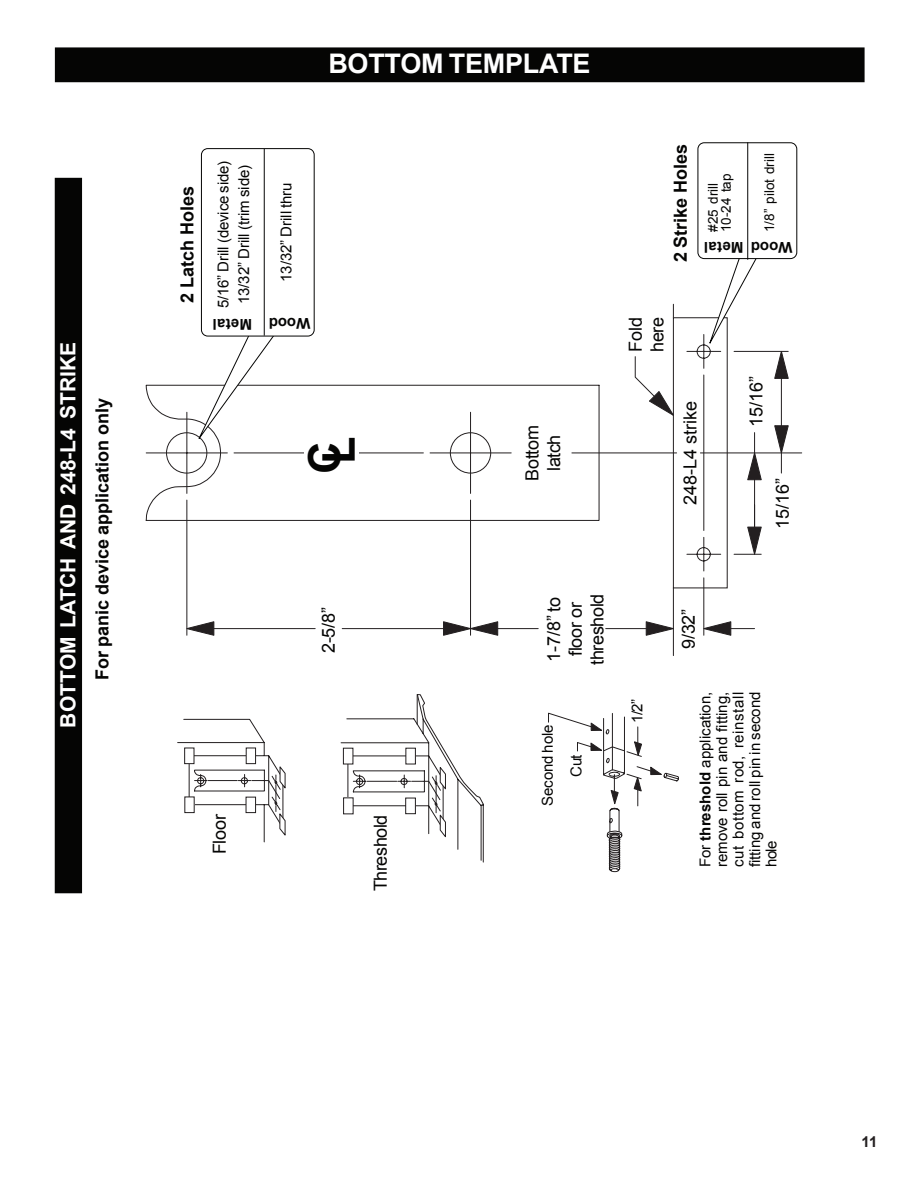
<style>
.page{position:relative;width:918px;height:1188px;background:#fff}
.page>*{position:absolute;margin:0;border:0;box-sizing:border-box;transform-origin:0 0}
.t1{font:700 45px "Arial";color:#050504}
.t2{font:700 27px "Arial";letter-spacing:-.01em;color:#fff}
.t3{font:700 21px "Arial";letter-spacing:.005em;color:#fff}
.t4{font:18px/21.6px "Arial";letter-spacing:-.01em;color:#050504;text-align:center}
.t5{font:700 18px "Arial";color:#050504}
.t6{font:15px/16.5px "Arial";color:#050504;text-align:justify}
.t7{font:700 15px "Arial";letter-spacing:.015em;color:#050504}
.t8{font:700 15px "Arial";color:#231f20}
.t9{font:13.5px/12.8px "Arial";color:#050504}
.s1{font-weight:700}
</style>
<div class="page">
<svg style="left:146px;top:334px;width:656px;height:322px"></svg>
<svg style="left:498px;top:432px;width:257px;height:204px"></svg>
<svg style="left:186px;top:629px;width:29px;height:7px"></svg>
<svg style="left:443px;top:629px;width:55px;height:7px"></svg>
<svg style="left:145px;top:385px;width:455px;height:244px"></svg>
<svg style="left:635px;top:356px;width:38px;height:61px"></svg>
<div style="left:673px;top:317px;width:55px;height:271px;border:1px solid #231f20"></div>
<hr style="left:703px;top:375px;width:1px;height:156px;background:#231f20">
<svg style="left:734px;top:526px;width:28px;height:29px"></svg>
<svg style="left:747px;top:452px;width:15px;height:28px"></svg>
<svg style="left:774px;top:425px;width:15px;height:29px"></svg>
<hr style="left:754px;top:433px;width:1px;height:101px;background:#231f20">
<hr style="left:781px;top:372px;width:1px;height:101px;background:#231f20">
<svg style="left:673px;top:304px;width:1px;height:14px"></svg>
<div style="left:55px;top:179px;width:26px;height:714px;background:#050504"></div>
<div style="left:55px;top:178px;width:27px;height:715px;border:1px solid #050504"></div>
<svg style="left:341px;top:694px;width:143px;height:168px"></svg>
<svg style="left:177px;top:719px;width:108px;height:123px"></svg>
<svg style="left:548px;top:713px;width:131px;height:159px"></svg>
<div style="left:56px;top:48px;width:808px;height:34px;background:#050504"></div>
<div style="left:55px;top:47px;width:810px;height:35px;border:1px solid #050504"></div>
<svg style="left:697px;top:142px;width:101px;height:237px"></svg>
<hr style="left:747px;top:142px;width:1px;height:118px;background:#050504">
<svg style="left:198px;top:148px;width:117px;height:292px"></svg>
<hr style="left:264px;top:149px;width:1px;height:187px;background:#050504">
<div style="left:304px;top:450px;width:55px;height:5px;background:#fff"></div>
<p class="t3" style="left:54px;top:728px;width:387px;rotate:-90deg">BOTTOM LATCH AND 248-L4 STRIKE</p>
<p class="t5" style="left:90px;top:680px;width:284px;rotate:-90deg">For panic device application only</p>
<p class="t2" style="left:328px;top:46px;width:264px">BOTTOM TEMPLATE</p>
<p class="t5" style="left:175px;top:303px;width:119px;rotate:-90deg">2 Latch Holes</p>
<p class="t6" style="left:213px;top:308px;width:149px;line-height:20.9px;rotate:-90deg">5/16” Drill (device side)<br>13/32” Drill (trim side)</p>
<p class="t6" style="left:278px;top:282px;width:101px;rotate:-90deg">13/32” Drill thru</p>
<p class="t7" style="left:252px;top:334px;width:41px;rotate:-180deg">Metal</p>
<p class="t7" style="left:311px;top:334px;width:43px;rotate:-180deg">Wood</p>
<p class="t1" style="left:302px;top:474px;width:39px;rotate:-90deg">CL</p>
<p class="t4" style="left:318px;top:653px;width:48px;rotate:-90deg">2-5/8”</p>
<p class="t4" style="left:209px;top:854px;width:42px;rotate:-90deg">Floor</p>
<p class="t4" style="left:370px;top:891px;width:78px;rotate:-90deg">Threshold</p>
<p class="t4" style="left:522px;top:481px;width:58px;rotate:-90deg">Bottom latch</p>
<p class="t5" style="left:669px;top:262px;width:120px;rotate:-90deg">2 Strike Holes</p>
<p class="t9" style="left:707px;top:232px;width:60px;rotate:-90deg">#25 drill<br>10-24 tap</p>
<p class="t9" style="left:763px;top:232px;width:80px;rotate:-90deg">1/8” pilot drill</p>
<p class="t7" style="left:743px;top:257px;width:41px;rotate:-180deg">Metal</p>
<p class="t7" style="left:793px;top:257px;width:43px;rotate:-180deg">Wood</p>
<p class="t4" style="left:625px;top:352px;width:36px;text-align:left;rotate:-90deg">Fold here</p>
<p class="t4" style="left:680px;top:505px;width:105px;rotate:-90deg">248-L4 strike</p>
<p class="t4" style="left:746px;top:427px;width:52px;rotate:-90deg">15/16”</p>
<p class="t4" style="left:772px;top:529px;width:52px;rotate:-90deg">15/16”</p>
<p class="t4" style="left:543px;top:665px;width:73px;rotate:-90deg">1-7/8” to floor or threshold</p>
<p class="t6" style="left:533px;top:806px;width:83px;line-height:28.7px;text-align:center;rotate:-90deg">Second hole<br>Cut</p>
<p class="t6" style="left:629px;top:723px;width:26px;rotate:-90deg">1/2”</p>
<p class="t4" style="left:678px;top:649px;width:42px;rotate:-90deg">9/32”</p>
<p class="t6" style="left:697px;top:867px;width:177px;rotate:-90deg">For <span class="s1">threshold</span> application, remove roll pin and fitting, cut bottom rod, reinstall fitting and roll pin in second hole</p>
<p class="t8" style="left:862px;top:1132px;width:17px">11</p>
</div>
